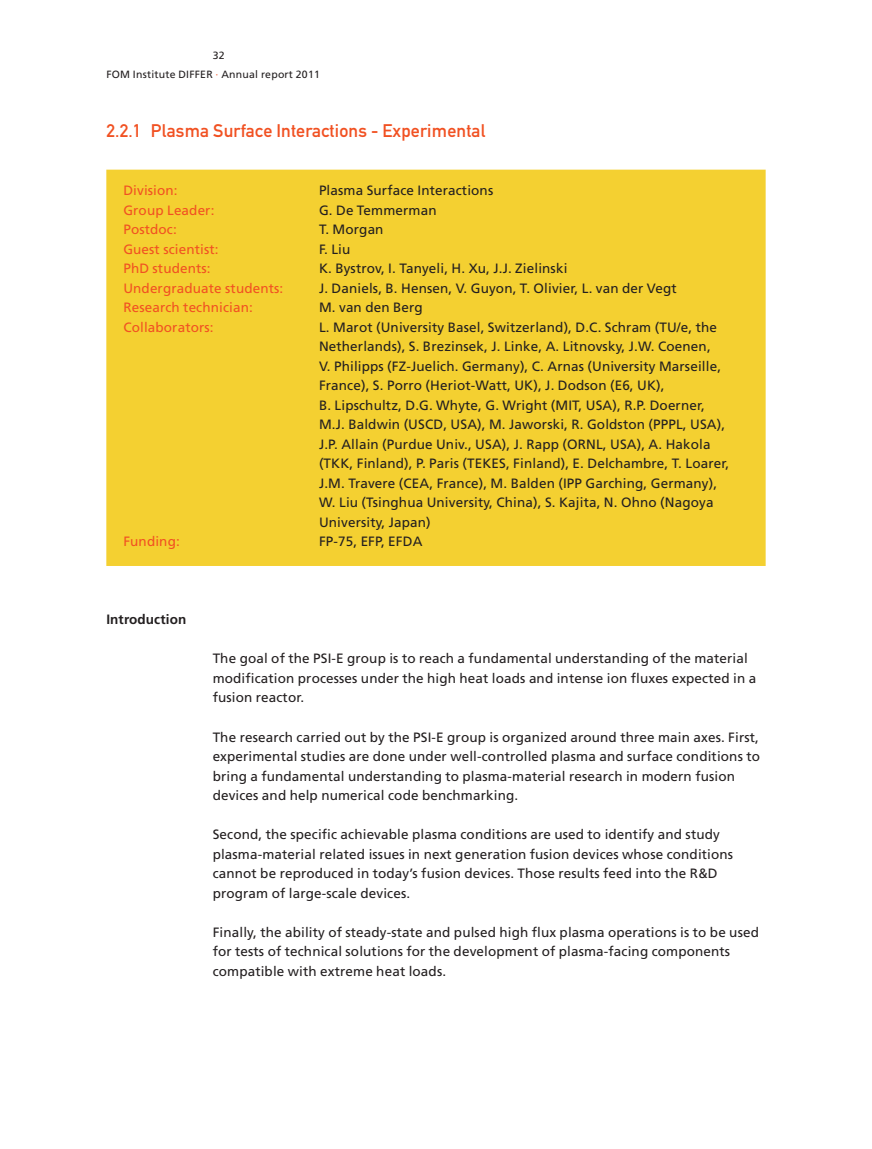
<style>
.page{position:relative;width:872px;height:1149px;background:#fff}
.page>*{position:absolute;margin:0;border:0;box-sizing:border-box;transform-origin:0 0}
.t1{font:18px "DIN Mittelschrift";letter-spacing:.01em;color:#f15122}
.t2{font:13.5px/19.5px "Frutiger LT Std";letter-spacing:.01em;color:#231f20}
.t3{font:13.5px "Frutiger LT Std";letter-spacing:.01em;color:#f15122}
.t4{font:700 13.5px "Frutiger LT Std";letter-spacing:.01em;color:#231f20}
.t5{font:10.5px/19.5px "Frutiger LT Std";letter-spacing:.02em;color:#231f20}
.s1{color:#f15122}
</style>
<div class="page">
<div style="left:106px;top:170px;width:659px;height:396px;background:#f4d031"></div>
<p class="t5" style="left:106px;top:45px;width:215px;text-indent:106px">32<br>FOM Institute DIFFER <span class="s1">·</span> Annual report 2011</p>
<h1 class="t1" style="left:106px;top:120px;width:380px">2.2.1 Plasma Surface Interactions - Experimental</h1>
<p class="t3" style="left:123px;top:182px;width:56px">Division:</p>
<p class="t2" style="left:319px;top:181px;width:176px">Plasma Surface Interactions</p>
<p class="t3" style="left:123px;top:202px;width:93px">Group Leader:</p>
<p class="t2" style="left:319px;top:200px;width:119px">G. De Temmerman</p>
<p class="t3" style="left:123px;top:221px;width:55px">Postdoc:</p>
<p class="t2" style="left:319px;top:220px;width:66px">T. Morgan</p>
<p class="t3" style="left:123px;top:241px;width:97px">Guest scientist:</p>
<p class="t2" style="left:319px;top:239px;width:33px">F. Liu</p>
<p class="t3" style="left:123px;top:260px;width:89px">PhD students:</p>
<p class="t2" style="left:319px;top:259px;width:250px">K. Bystrov, I. Tanyeli, H. Xu, J.J. Zielinski</p>
<p class="t3" style="left:123px;top:280px;width:161px">Undergraduate students:</p>
<p class="t2" style="left:319px;top:278px;width:359px">J. Daniels, B. Hensen, V. Guyon, T. Olivier, L. van der Vegt</p>
<p class="t3" style="left:123px;top:299px;width:131px">Research technician:</p>
<p class="t2" style="left:319px;top:298px;width:105px">M. van den Berg</p>
<p class="t3" style="left:123px;top:319px;width:92px">Collaborators:</p>
<p class="t2" style="left:319px;top:317px;width:412px">L. Marot (University Basel, Switzerland), D.C. Schram (TU/e, the Netherlands), S. Brezinsek, J. Linke, A. Litnovsky, J.W. Coenen,<br>V. Philipps (FZ-Juelich. Germany), C. Arnas (University Marseille, France), S. Porro (Heriot-Watt, UK), J. Dodson (E6, UK),<br>B. Lipschultz, D.G. Whyte, G. Wright (MIT, USA), R.P. Doerner, M.J. Baldwin (USCD, USA), M. Jaworski, R. Goldston (PPPL, USA), J.P. Allain (Purdue Univ., USA), J. Rapp (ORNL, USA), A. Hakola (TKK, Finland), P. Paris (TEKES, Finland), E. Delchambre, T. Loarer, J.M. Travere (CEA, France), M. Balden (IPP Garching, Germany), W. Liu (Tsinghua University, China), S. Kajita, N. Ohno (Nagoya University, Japan)</p>
<p class="t3" style="left:123px;top:533px;width:58px">Funding:</p>
<p class="t2" style="left:319px;top:532px;width:105px">FP-75, EFP, EFDA</p>
<p class="t4" style="left:106px;top:611px;width:81px">Introduction</p>
<p class="t2" style="left:213px;top:649px;width:545px">The goal of the PSI-E group is to reach a fundamental understanding of the material modification processes under the high heat loads and intense ion fluxes expected in a fusion reactor.</p>
<p class="t2" style="left:213px;top:727px;width:549px">The research carried out by the PSI-E group is organized around three main axes. First, experimental studies are done under well-controlled plasma and surface conditions to bring a fundamental understanding to plasma-material research in modern fusion devices and help numerical code benchmarking.</p>
<p class="t2" style="left:213px;top:824px;width:522px">Second, the specific achievable plasma conditions are used to identify and study plasma-material related issues in next generation fusion devices whose conditions cannot be reproduced in today’s fusion devices. Those results feed into the R&amp;D program of large-scale devices.</p>
<p class="t2" style="left:213px;top:921px;width:548px">Finally, the ability of steady-state and pulsed high flux plasma operations is to be used for tests of technical solutions for the development of plasma-facing components compatible with extreme heat loads.</p>
</div>
